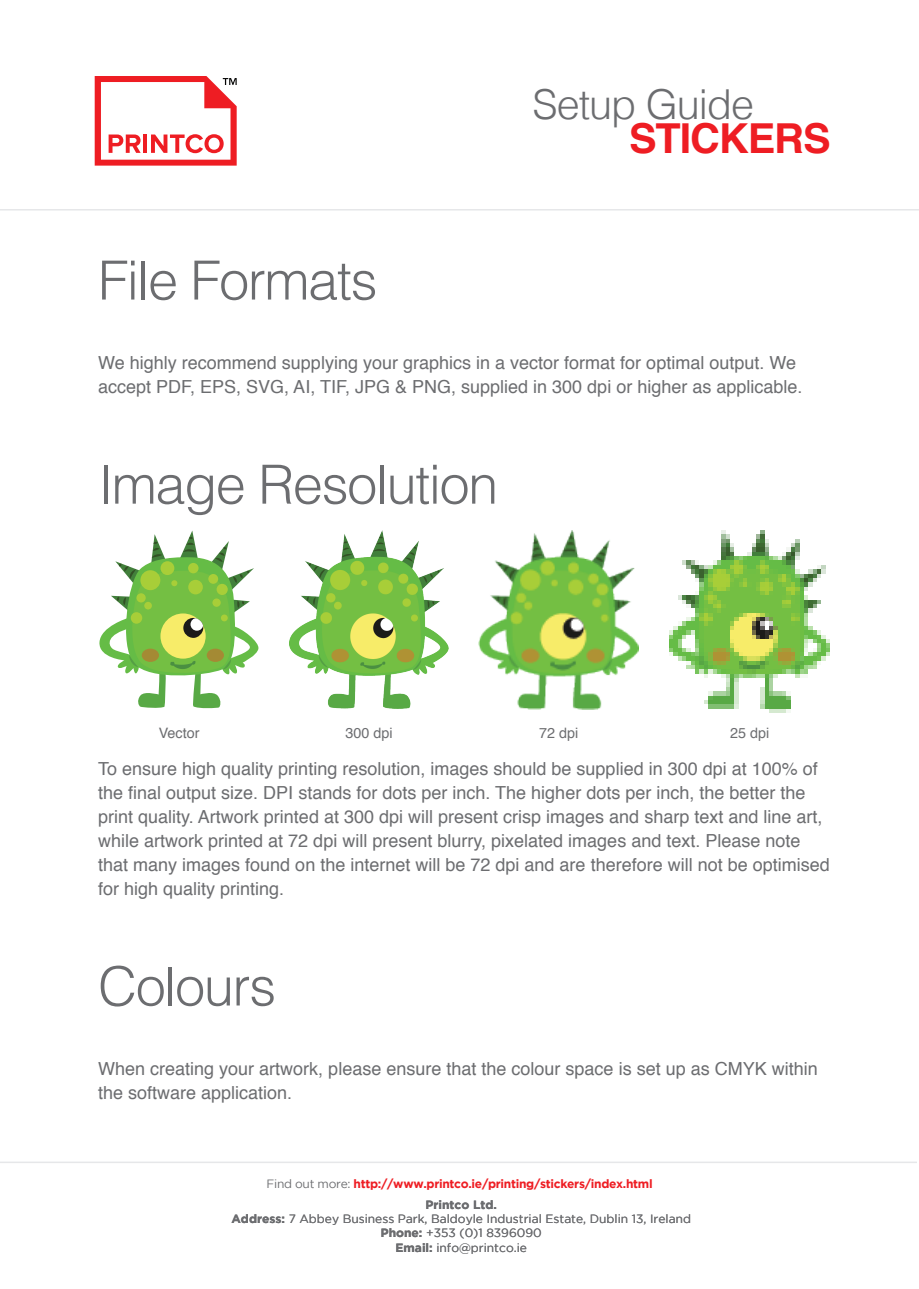
<style>
.page{position:relative;width:919px;height:1289px;background:#fff}
.page>*{position:absolute;margin:0;border:0;box-sizing:border-box;transform-origin:0 0}
.t1{font:300 54px "Helvetica";letter-spacing:-.025em;color:#6c6d70}
.t2{font:300 41.25px "Helvetica";letter-spacing:-.025em;color:#6c6d70}
.t3{font:700 41.25px "Helvetica";letter-spacing:-.025em;color:#ee1d23}
.t4{font:18px/24px "Helvetica";color:#6c6d70}
.t5{font:14.4px "Helvetica";color:#6c6d70}
.t6{font:12px/14.4px "Gotham";color:#6c6d70;text-align:center}
.t7{font:700 12px/20.7px "Gotham";letter-spacing:-.025em;color:#ee1d23;text-align:center}
.s1{font-weight:400;color:#6c6d70}
.s2{color:#6c6d70}
.s3{font-weight:700}
</style>
<div class="page">
<hr style="left:0;top:1161px;width:916px;height:2px;background:#e6e7e9">
<svg style="left:95px;top:76px;width:142px;height:90px"></svg>
<hr style="left:0;top:209px;width:918px;height:1px;background:#e6e7e9">
<img style="left:289px;top:530px;width:159px;height:178px">
<img style="left:478px;top:530px;width:160px;height:179px">
<svg style="left:99px;top:530px;width:160px;height:179px"></svg>
<div style="left:144px;top:602px;width:8px;height:7px;background:#a8ce38;border-radius:50%"></div>
<div style="left:136px;top:593px;width:10px;height:9px;background:#a8ce38;border-radius:50%"></div>
<div style="left:131px;top:612px;width:11px;height:11px;background:#a8ce38;border-radius:50%"></div>
<div style="left:188px;top:580px;width:15px;height:14px;background:#a8ce38;border-radius:50%"></div>
<div style="left:188px;top:563px;width:10px;height:10px;background:#a8ce38;border-radius:50%"></div>
<div style="left:208px;top:574px;width:10px;height:10px;background:#a8ce38;border-radius:50%"></div>
<div style="left:212px;top:598px;width:9px;height:9px;background:#a8ce38;border-radius:50%"></div>
<div style="left:221px;top:614px;width:7px;height:7px;background:#a8ce38;border-radius:50%"></div>
<div style="left:216px;top:584px;width:12px;height:11px;background:#a8ce38;border-radius:50%"></div>
<img style="left:669px;top:530px;width:160px;height:182px">
<h1 class="t1" style="left:98px;top:234px;width:281px">File Formats</h1>
<h2 class="t2" style="left:532px;top:69px;width:223px">Setup Guide</h2>
<h2 class="t3" style="left:629px;top:105px;width:203px">STICKERS</h2>
<p class="t4" style="left:98px;top:351px;width:705px">We highly recommend supplying your graphics in a vector format for optimal output. We accept PDF, EPS, SVG, AI, TIF, JPG &amp; PNG, supplied in 300 dpi or higher as applicable.</p>
<h1 class="t1" style="left:98px;top:438px;width:401px">Image Resolution</h1>
<p class="t5" style="left:159px;top:722px;width:42px">Vector</p>
<p class="t5" style="left:345px;top:722px;width:49px">300 dpi</p>
<p class="t5" style="left:539px;top:722px;width:41px">72 dpi</p>
<p class="t5" style="left:730px;top:722px;width:41px">25 dpi</p>
<p class="t4" style="left:98px;top:757px;width:733px">To ensure high quality printing resolution, images should be supplied in 300 dpi at 100% of the final output size. DPI stands for dots per inch. The higher dots per inch, the better the print quality. Artwork printed at 300 dpi will present crisp images and sharp text and line art, while artwork printed at 72 dpi will present blurry, pixelated images and text. Please note that many images found on the internet will be 72 dpi and are therefore will not be optimised for high quality printing.</p>
<h1 class="t1" style="left:98px;top:940px;width:179px">Colours</h1>
<p class="t4" style="left:98px;top:1057px;width:721px">When creating your artwork, please ensure that the colour space is set up as CMYK within the software application.</p>
<p class="t7" style="left:266px;top:1172px;width:387px"><span class="s1">Find out more:</span> http://www.printco.ie/printing/stickers/index.html<br><span class="s2">Printco Ltd.</span></p>
<p class="t6" style="left:231px;top:1211px;width:461px"><span class="s3">Address:</span> 7 Abbey Business Park, Baldoyle Industrial Estate, Dublin 13, Ireland<br><span class="s3">Phone:</span> +353 (0)1 8396090<br><span class="s3">Email:</span> info@printco.ie</p>
</div>
